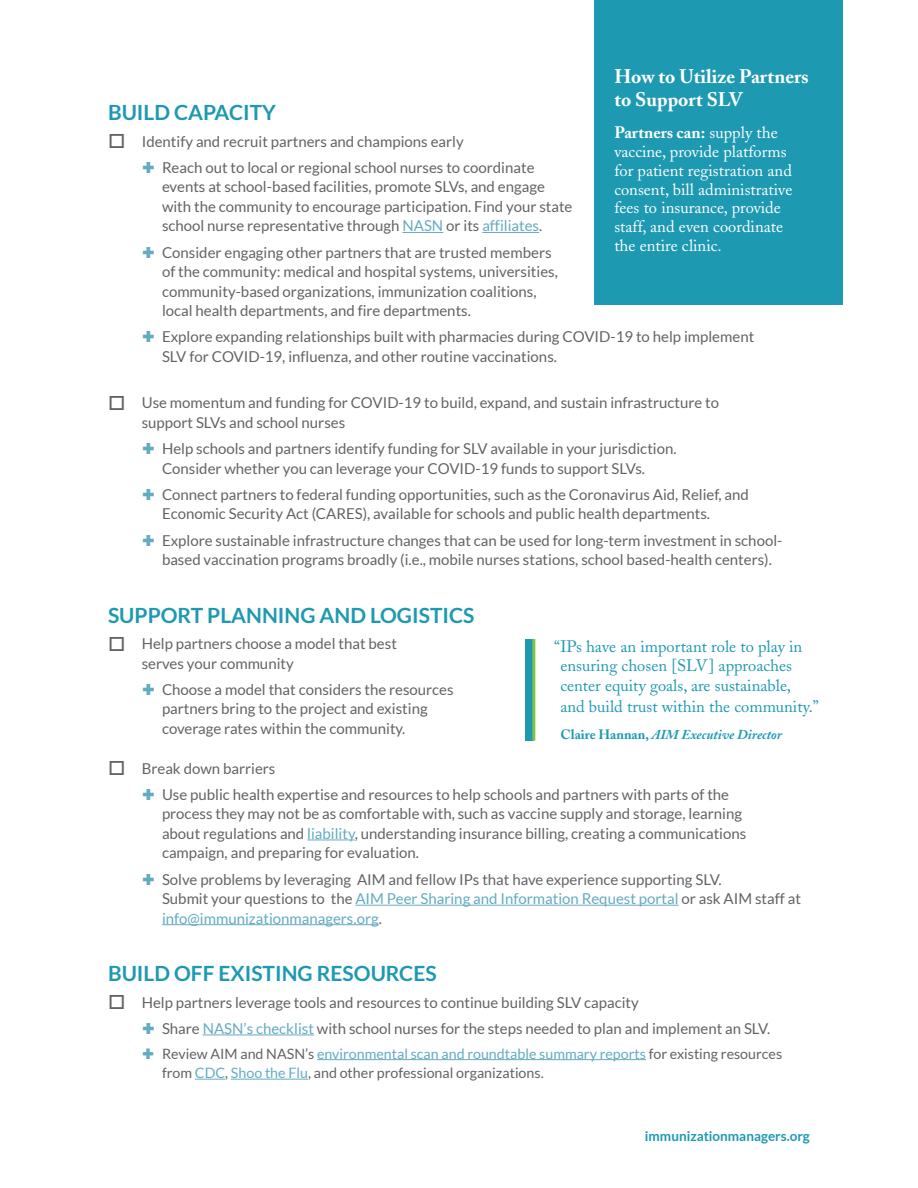
<style>
.page{position:relative;width:918px;height:1188px;background:#fff}
.page>*{position:absolute;margin:0;border:0;box-sizing:border-box;transform-origin:0 0}
.t1{font:700 21px "Lato";color:#1e99b2}
.t2{font:700 19.5px/23.4px "Adobe Caslon";color:#fff}
.t3{font:16.5px/18.8px "Adobe Caslon";color:#fff}
.t4{font:16.5px/19.5px "Adobe Caslon";color:#1e99b2;text-align:center}
.t5{font:15px/19.5px "Lato";color:#636366}
.t6{font:14.25px/19.5px "Lato";color:#636366}
.t7{font:italic 700 13.5px "Adobe Caslon";color:#1e99b2}
.t8{font:700 13.5px "Lato";color:#1e99b2}
.s1{font-weight:700}
.s2{color:#63abc1}
.s3{font-style:normal}
</style>
<div class="page">
<hr style="left:402px;top:232px;width:41px;height:1px;background:#63abc1">
<hr style="left:482px;top:232px;width:57px;height:1px;background:#63abc1">
<hr style="left:307px;top:840px;width:48px;height:1px;background:#63abc1">
<hr style="left:355px;top:905px;width:324px;height:1px;background:#63abc1">
<hr style="left:162px;top:924px;width:217px;height:1px;background:#63abc1">
<hr style="left:203px;top:1035px;width:111px;height:1px;background:#63abc1">
<hr style="left:317px;top:1059px;width:329px;height:1px;background:#63abc1">
<hr style="left:195px;top:1079px;width:30px;height:1px;background:#63abc1">
<hr style="left:231px;top:1079px;width:77px;height:1px;background:#63abc1">
<div style="left:594px;top:0;width:249px;height:305px;background:#1e99b2"></div>
<div style="left:525px;top:639px;width:9px;height:102px;background:#1e99b2"></div>
<hr style="left:532px;top:639px;width:3px;height:102px;background:#7fc241">
<p class="t2" style="left:614px;top:64px;width:196px">How to Utilize Partners to Support SLV</p>
<p class="t3" style="left:614px;top:124px;width:180px"><span class="s1">Partners can:</span> supply the vaccine, provide platforms for patient registration and consent, bill administrative fees to insurance, provide staff, and even coordinate the entire clinic.</p>
<p class="t1" style="left:108px;top:101px;width:169px">BUILD CAPACITY</p>
<p class="t5" style="left:142px;top:131px;width:324px">Identify and recruit partners and champions early</p>
<p class="t5" style="left:162px;top:158px;width:412px">Reach out to local or regional school nurses to coordinate events at school-based facilities, promote SLVs, and engage with the community to encourage participation. Find your state school nurse representative through <span class="s2">NASN</span> or its <span class="s2">affiliates</span>.</p>
<p class="t5" style="left:162px;top:242px;width:397px">Consider engaging other partners that are trusted members of the community: medical and hospital systems, universities, community-based organizations, immunization coalitions, local health departments, and fire departments.</p>
<p class="t5" style="left:162px;top:327px;width:594px">Explore expanding relationships built with pharmacies during COVID-19 to help implement<br>SLV for COVID-19, influenza, and other routine vaccinations.</p>
<p class="t5" style="left:142px;top:393px;width:579px">Use momentum and funding for COVID-19 to build, expand, and sustain infrastructure to support SLVs and school nurses</p>
<p class="t5" style="left:162px;top:439px;width:516px">Help schools and partners identify funding for SLV available in your jurisdiction.<br>Consider whether you can leverage your COVID-19 funds to support SLVs.</p>
<p class="t5" style="left:162px;top:485px;width:588px">Connect partners to federal funding opportunities, such as the Coronavirus Aid, Relief, and<br>Economic Security Act (CARES), available for schools and public health departments.</p>
<p class="t5" style="left:162px;top:530px;width:622px">Explore sustainable infrastructure changes that can be used for long-term investment in school&shy;based vaccination programs broadly (i.e., mobile nurses stations, school based-health centers).</p>
<p class="t1" style="left:108px;top:603px;width:368px">SUPPORT PLANNING AND LOGISTICS</p>
<p class="t5" style="left:142px;top:634px;width:257px">Help partners choose a model that best serves your community</p>
<p class="t5" style="left:162px;top:680px;width:293px">Choose a model that considers the resources partners bring to the project and existing coverage rates within the community.</p>
<p class="t5" style="left:142px;top:758px;width:135px">Break down barriers</p>
<p class="t5" style="left:162px;top:785px;width:586px">Use public health expertise and resources to help schools and partners with parts of the process they may not be as comfortable with, such as vaccine supply and storage, learning about regulations and <span class="s2">liability</span>, understanding insurance billing, creating a communications campaign, and preparing for evaluation.</p>
<p class="t5" style="left:162px;top:869px;width:641px">Solve problems by leveraging AIM and fellow IPs that have experience supporting SLV.<br>Submit your questions to the <span class="s2">AIM Peer Sharing and Information Request portal</span> or ask AIM staff at <span class="s2">info@immunizationmanagers.org</span>.</p>
<p class="t1" style="left:108px;top:962px;width:330px">BUILD OFF EXISTING RESOURCES</p>
<p class="t5" style="left:142px;top:992px;width:499px">Help partners leverage tools and resources to continue building SLV capacity</p>
<p class="t5" style="left:162px;top:1019px;width:610px">Share <span class="s2">NASN’s checklist</span> with school nurses for the steps needed to plan and implement an SLV.</p>
<p class="t6" style="left:162px;top:1044px;width:622px">Review AIM and NASN’s <span class="s2">environmental scan and roundtable summary reports</span> for existing resources from <span class="s2">CDC</span>, <span class="s2">Shoo the Flu</span>, and other professional organizations.</p>
<p class="t4" style="left:554px;top:637px;width:250px">“IPs have an important role to play in ensuring chosen [SLV] approaches center equity goals, are sustainable,</p>
<p class="t4" style="left:560px;top:697px;width:260px">and build trust within the community.”</p>
<p class="t7" style="left:560px;top:727px;width:223px"><span class="s3">Claire Hannan,</span> AIM Executive Director</p>
<p class="t8" style="left:645px;top:1128px;width:166px">immunizationmanagers.org</p>
</div>
